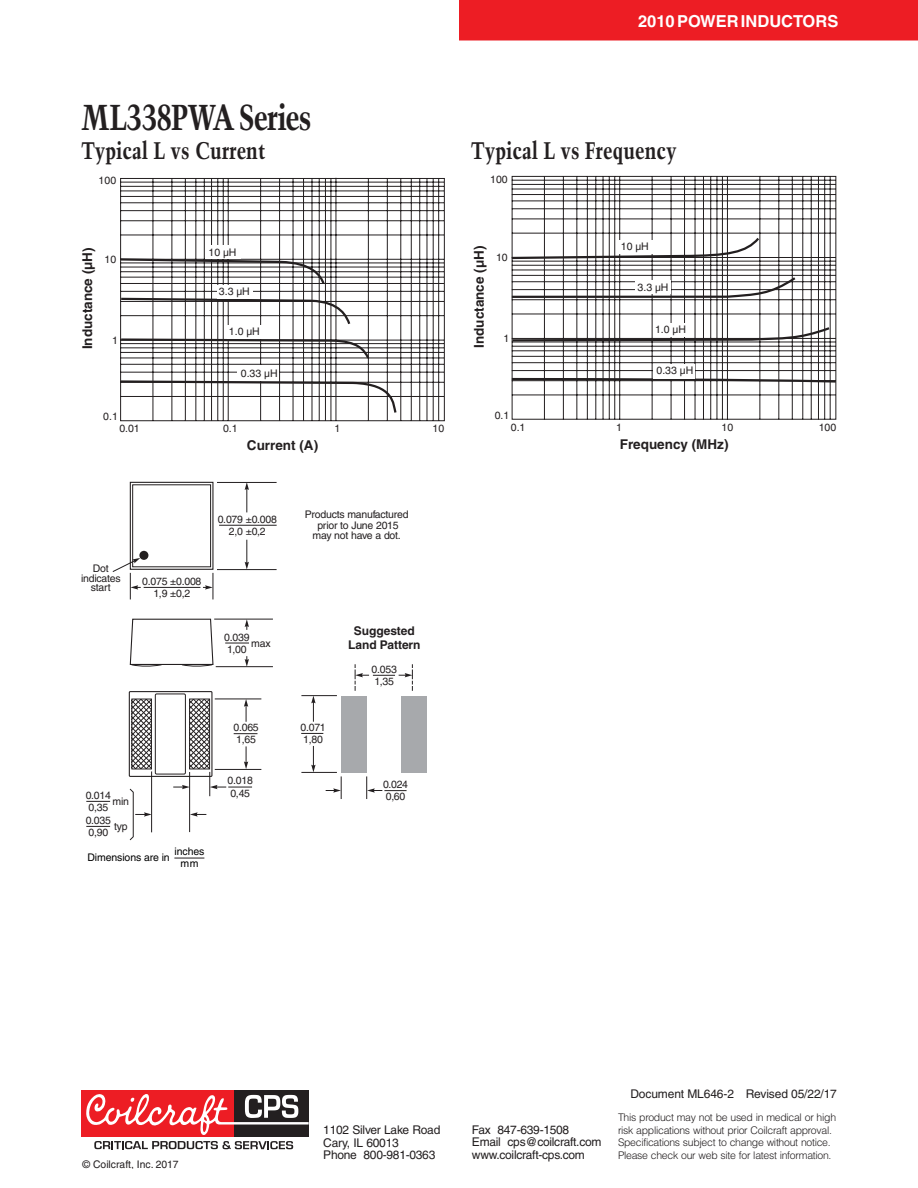
<style>
.page{position:relative;width:918px;height:1188px;background:#fff}
.page>*{position:absolute;margin:0;border:0;box-sizing:border-box;transform-origin:0 0}
.t1{font:700 condensed 36px "Trump Mediaeval";letter-spacing:-.03em;color:#231f20}
.t2{font:700 condensed 24px "Trump Mediaeval";color:#231f20}
.t3{font:700 16.5px "Helvetica";color:#fff}
.t4{font:700 13.5px "Helvetica";color:#231f20}
.t5{font:700 12.75px/12.9px "Helvetica";letter-spacing:-.02em;color:#231f20;text-align:center}
.t6{font:12px/12.5px "Helvetica";letter-spacing:-.02em;color:#231f20}
.t7{font:700 12px/13.5px "Helvetica";letter-spacing:-.005em;color:#231f20;text-align:center}
.t8{font:10.5px/12.1px "Helvetica";letter-spacing:-.02em;color:#231f20}
.t9{font:300 10.5px/12.5px "Helvetica";letter-spacing:-.03em;color:#231f20}
.t10{font:10.5px/12px "Helvetica";letter-spacing:-.01em;color:#000;text-align:center}
.t11{font:10.5px "Helvetica";color:#231f20}
</style>
<div class="page">
<div style="left:459px;top:0;width:459px;height:40px;background:#ed1d24"></div>
<div style="left:234px;top:1090px;width:75px;height:47px;background:#231f20"></div>
<div style="left:81px;top:1090px;width:153px;height:47px;background:#ed1d24"></div>
<svg style="left:86px;top:1094px;width:223px;height:41px"></svg>
<svg style="left:94px;top:1141px;width:199px;height:8px"></svg>
<hr style="left:174px;top:858px;width:30px;height:1px;background:#231f20">
<hr style="left:215px;top:699px;width:46px;height:1px;background:#231f20">
<hr style="left:215px;top:769px;width:46px;height:1px;background:#231f20">
<svg style="left:86px;top:801px;width:24px;height:1px"></svg>
<svg style="left:86px;top:826px;width:24px;height:1px"></svg>
<div style="left:129px;top:691px;width:83px;height:86px;border:1px solid #231f20"></div>
<svg style="left:129px;top:699px;width:129px;height:142px"></svg>
<div style="left:132px;top:699px;width:20px;height:70px;border:1px solid #231f20"></div>
<div style="left:155px;top:694px;width:31px;height:80px;border:1px solid #231f20"></div>
<svg style="left:112px;top:482px;width:165px;height:185px"></svg>
<div style="left:139px;top:551px;width:9px;height:9px;background:#231f20;border-radius:50%"></div>
<div style="left:401px;top:696px;width:26px;height:76px;background:#a7a9ac"></div>
<div style="left:341px;top:696px;width:26px;height:76px;background:#a7a9ac"></div>
<svg style="left:311px;top:746px;width:5px;height:26px"></svg>
<svg style="left:311px;top:696px;width:5px;height:26px"></svg>
<svg style="left:301px;top:733px;width:22px;height:1px"></svg>
<hr style="left:301px;top:695px;width:36px;height:1px;background:#231f20">
<svg style="left:355px;top:664px;width:58px;height:27px"></svg>
<svg style="left:366px;top:776px;width:41px;height:23px"></svg>
<svg style="left:326px;top:776px;width:16px;height:23px"></svg>
<hr style="left:301px;top:772px;width:36px;height:1px;background:#231f20">
<svg style="left:511px;top:176px;width:326px;height:244px"></svg>
<svg style="left:511px;top:235px;width:326px;height:149px"></svg>
<div style="left:653px;top:364px;width:42px;height:14px;background:#fff"></div>
<svg style="left:511px;top:325px;width:321px;height:18px"></svg>
<svg style="left:120px;top:177px;width:325px;height:245px"></svg>
<svg style="left:120px;top:257px;width:278px;height:158px"></svg>
<div style="left:238px;top:365px;width:41px;height:16px;background:#fff"></div>
<div style="left:227px;top:325px;width:35px;height:14px;background:#fff"></div>
<div style="left:217px;top:285px;width:35px;height:14px;background:#fff"></div>
<div style="left:205px;top:246px;width:35px;height:13px;background:#fff"></div>
<h1 class="t1" style="left:81px;top:94px;width:232px">ML338PWA Series</h1>
<h3 class="t3" style="left:638px;top:11px;width:202px">2010 POWER INDUCTORS</h3>
<h2 class="t2" style="left:81px;top:136px;width:186px">Typical L vs Current</h2>
<h2 class="t2" style="left:471px;top:136px;width:207px">Typical L vs Frequency</h2>
<p class="t8" style="left:99px;top:174px;width:19px">100</p>
<p class="t4" style="left:79px;top:349px;width:104px;rotate:-90deg">Inductance (µH)</p>
<p class="t8" style="left:105px;top:253px;width:13px">10</p>
<p class="t8" style="left:112px;top:334px;width:7px">1</p>
<p class="t8" style="left:103px;top:411px;width:16px">0.1</p>
<p class="t8" style="left:209px;top:246px;width:30px">10 µH</p>
<p class="t8" style="left:219px;top:285px;width:32px">3.3 µH</p>
<p class="t8" style="left:229px;top:325px;width:32px">1.0 µH</p>
<p class="t8" style="left:241px;top:368px;width:38px">0.33 µH</p>
<p class="t8" style="left:119px;top:422px;width:22px">0.01</p>
<p class="t8" style="left:223px;top:422px;width:16px">0.1</p>
<p class="t8" style="left:334px;top:422px;width:7px">1</p>
<p class="t8" style="left:433px;top:422px;width:13px">10</p>
<p class="t4" style="left:247px;top:437px;width:73px">Current (A)</p>
<p class="t8" style="left:81px;top:563px;width:41px;line-height:9.8px;text-align:center">Dot indicates start</p>
<p class="t8" style="left:142px;top:575px;width:61px;text-align:center">0.075 ±0.008<br>1,9 ±0,2</p>
<p class="t8" style="left:218px;top:513px;width:61px;text-align:center">0.079 ±0.008<br>2,0 ±0,2</p>
<p class="t8" style="left:224px;top:631px;width:27px">0.039<br>1,00</p>
<p class="t8" style="left:251px;top:637px;width:21px">max</p>
<p class="t8" style="left:86px;top:789px;width:27px">0.014<br>0,35<br>0.035<br>0,90</p>
<p class="t8" style="left:113px;top:795px;width:18px">min</p>
<p class="t8" style="left:114px;top:820px;width:15px">typ</p>
<p class="t10" style="left:87px;top:851px;width:84px">Dimensions are in</p>
<p class="t10" style="left:175px;top:845px;width:31px">inches mm</p>
<p class="t8" style="left:233px;top:721px;width:27px">0.065<br>1,65</p>
<p class="t8" style="left:228px;top:775px;width:27px">0.018<br>0,45</p>
<p class="t8" style="left:305px;top:509px;width:105px;line-height:10.4px;text-align:center">Products manufactured prior to June 2015<br>may not have a dot.</p>
<p class="t8" style="left:300px;top:721px;width:27px">0.071<br>1,80</p>
<p class="t7" style="left:348px;top:624px;width:74px">Suggested<br>Land Pattern</p>
<p class="t5" style="left:341px;top:628px;width:90px">Recommended<br>Land Pattern</p>
<p class="t8" style="left:372px;top:663px;width:27px">0.053<br>1,35</p>
<p class="t8" style="left:383px;top:778px;width:26px">0.024<br>0,60</p>
<p class="t8" style="left:490px;top:174px;width:19px">100</p>
<p class="t4" style="left:471px;top:348px;width:104px;rotate:-90deg">Inductance (µH)</p>
<p class="t8" style="left:496px;top:252px;width:13px">10</p>
<p class="t8" style="left:504px;top:332px;width:7px">1</p>
<p class="t8" style="left:495px;top:410px;width:16px">0.1</p>
<p class="t8" style="left:621px;top:241px;width:30px">10 µH</p>
<p class="t8" style="left:638px;top:281px;width:32px">3.3 µH</p>
<p class="t8" style="left:655px;top:323px;width:32px">1.0 µH</p>
<p class="t8" style="left:657px;top:364px;width:38px">0.33 µH</p>
<p class="t8" style="left:511px;top:421px;width:16px">0.1</p>
<p class="t8" style="left:616px;top:421px;width:7px">1</p>
<p class="t8" style="left:722px;top:421px;width:13px">10</p>
<p class="t8" style="left:819px;top:421px;width:19px">100</p>
<p class="t4" style="left:620px;top:436px;width:110px">Frequency (MHz)</p>
<p class="t6" style="left:630px;top:1088px;width:208px">Document ML646-2 Revised 05/22/17</p>
<p class="t11" style="left:83px;top:1158px;width:98px">© Coilcraft, Inc. 2017</p>
<p class="t6" style="left:323px;top:1124px;width:119px">1102 Silver Lake Road<br>Cary, IL 60013<br>Phone 800-981-0363</p>
<p class="t6" style="left:472px;top:1123px;width:131px">Fax 847-639-1508<br>Email cps@coilcraft.com www.coilcraft-cps.com</p>
<p class="t9" style="left:618px;top:1111px;width:220px">This product may not be used in medical or high risk applications without prior Coilcraft approval.<br>Specifications subject to change without notice.<br>Please check our web site for latest information.</p>
</div>
